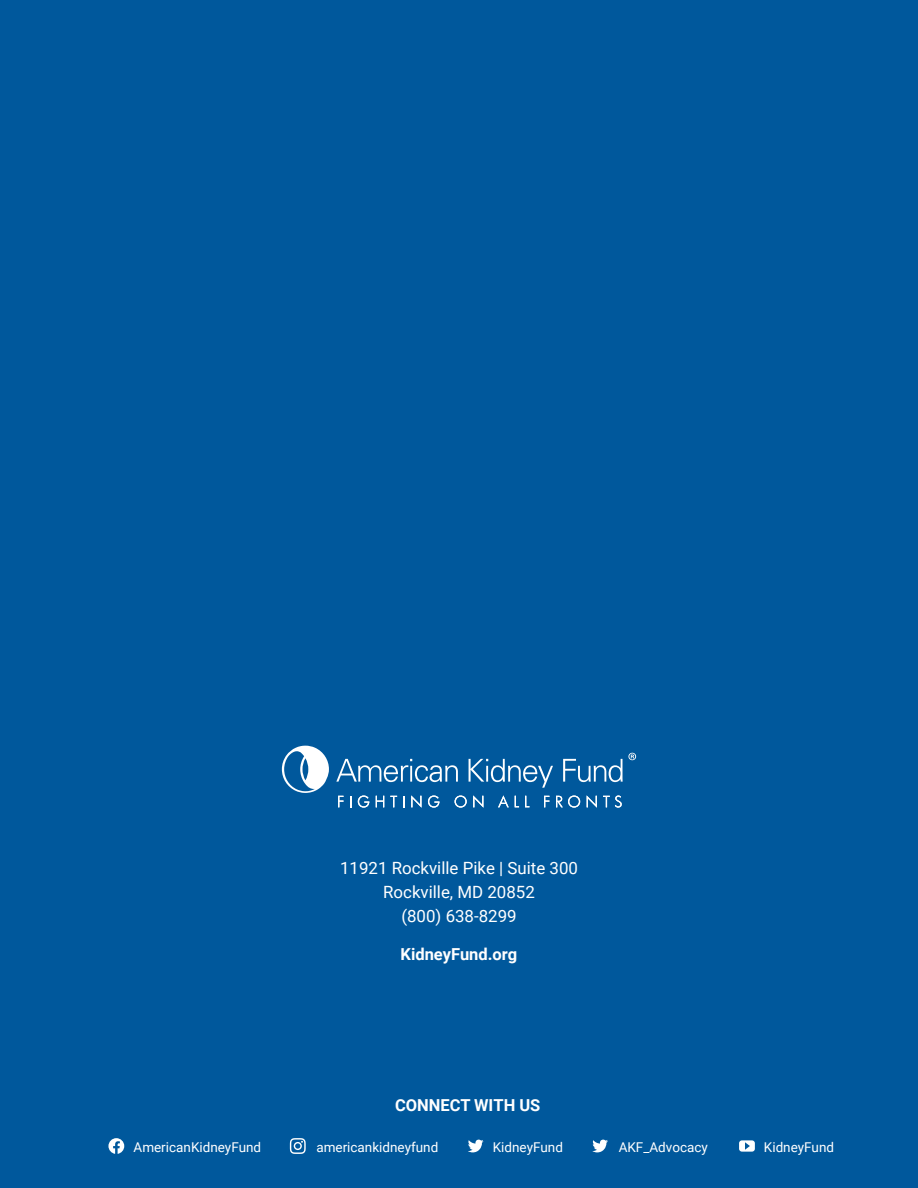
<style>
.page{position:relative;width:918px;height:1188px;background:#00589c}
.page>*{position:absolute;margin:0;border:0;box-sizing:border-box;transform-origin:0 0}
.t1{font:16.8px/24px "Roboto";color:#fff;text-align:center}
.t2{font:700 16.5px "Roboto";color:#fff}
.t3{font:13.5px "Roboto";color:#fff}
</style>
<div class="page">
<svg style="left:336px;top:759px;width:122px;height:23px"></svg>
<svg style="left:469px;top:759px;width:84px;height:29px"></svg>
<svg style="left:563px;top:753px;width:73px;height:29px"></svg>
<svg style="left:282px;top:746px;width:47px;height:47px"></svg>
<svg style="left:338px;top:796px;width:5px;height:11px"></svg>
<svg style="left:358px;top:796px;width:11px;height:12px"></svg>
<svg style="left:376px;top:796px;width:8px;height:11px"></svg>
<svg style="left:390px;top:796px;width:7px;height:11px"></svg>
<svg style="left:411px;top:795px;width:11px;height:13px"></svg>
<svg style="left:428px;top:796px;width:11px;height:12px"></svg>
<svg style="left:455px;top:796px;width:12px;height:12px"></svg>
<svg style="left:473px;top:795px;width:10px;height:13px"></svg>
<svg style="left:498px;top:795px;width:11px;height:12px"></svg>
<svg style="left:515px;top:796px;width:4px;height:11px"></svg>
<svg style="left:525px;top:796px;width:4px;height:11px"></svg>
<svg style="left:544px;top:796px;width:5px;height:11px"></svg>
<svg style="left:556px;top:796px;width:24px;height:12px"></svg>
<svg style="left:587px;top:795px;width:10px;height:13px"></svg>
<svg style="left:603px;top:796px;width:19px;height:12px"></svg>
<svg style="left:592px;top:1139px;width:16px;height:13px"></svg>
<svg style="left:468px;top:1139px;width:16px;height:13px"></svg>
<svg style="left:108px;top:1138px;width:16px;height:16px"></svg>
<svg style="left:290px;top:1138px;width:16px;height:16px"></svg>
<svg style="left:739px;top:1140px;width:16px;height:12px"></svg>
<p class="t1" style="left:340px;top:856px;width:239px">11921 Rockville Pike | Suite 300<br>Rockville, MD 20852<br>(800) 638-8299</p>
<p class="t2" style="left:401px;top:943px;width:118px">KidneyFund.org</p>
<p class="t2" style="left:395px;top:1093px;width:147px">CONNECT WITH US</p>
<p class="t3" style="left:134px;top:1137px;width:129px">AmericanKidneyFund</p>
<p class="t3" style="left:316px;top:1137px;width:123px">americankidneyfund</p>
<p class="t3" style="left:764px;top:1137px;width:72px">KidneyFund</p>
<p class="t3" style="left:493px;top:1137px;width:72px">KidneyFund</p>
<p class="t3" style="left:619px;top:1137px;width:91px">AKF_Advocacy</p>
</div>
